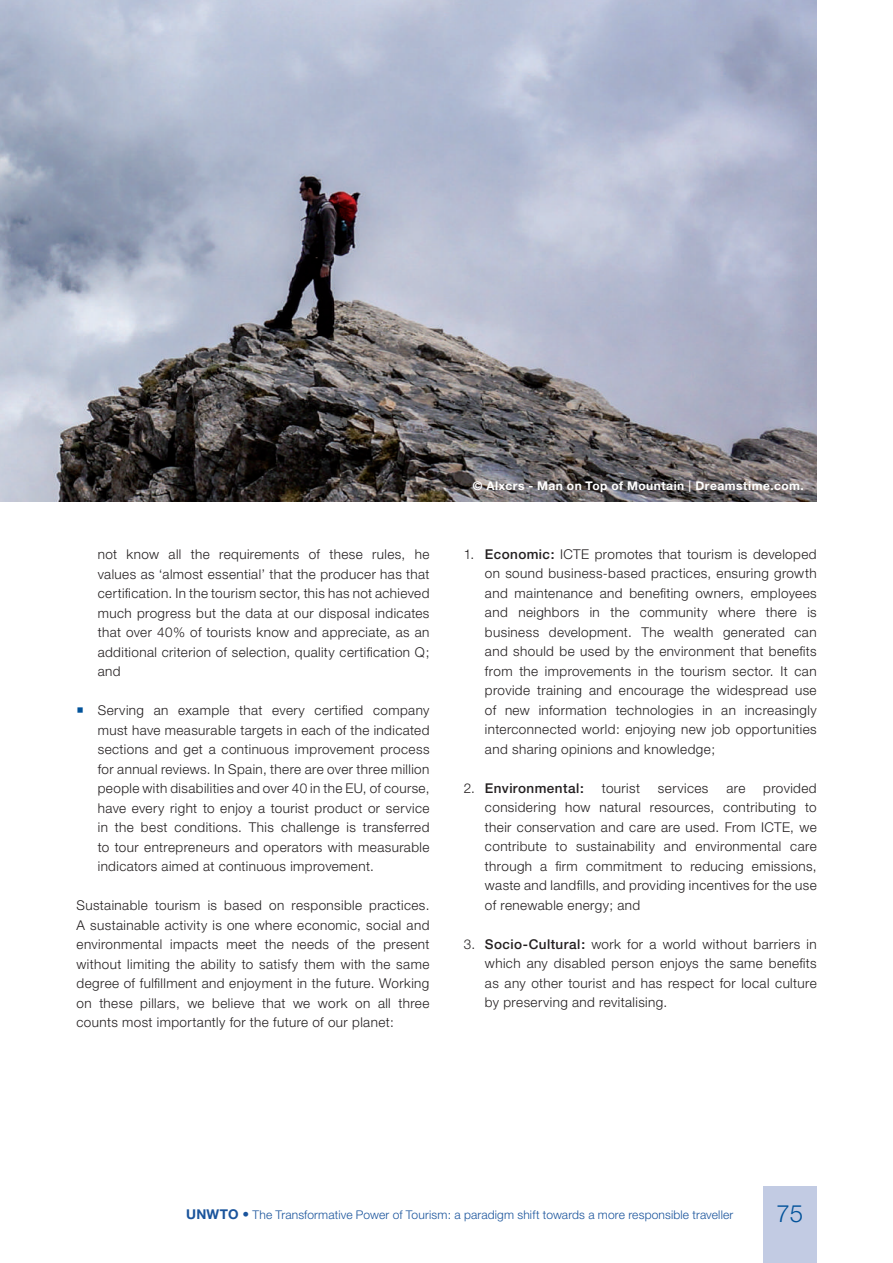
<style>
.page{position:relative;width:893px;height:1263px;background:#fff}
.page>*{position:absolute;margin:0;border:0;box-sizing:border-box;transform-origin:0 0}
.t1{font:300 24px "Helvetica Neue";color:#01529a}
.t2{font:300 13.5px/19.5px "Helvetica Neue";letter-spacing:.03em;color:#231f20;text-align:justify}
.t3{font:500 13.5px "Helvetica Neue";letter-spacing:.03em;color:#231f20}
.t4{font:300 12px "Helvetica Neue";letter-spacing:.015em;color:#1a549c}
.t5{font:700 12px "Helvetica Neue";letter-spacing:.045em;color:#fff}
.s1{color:#01529a}
.s2{font-family:"Museo Sans 500";font-weight:400}
.s3{font-weight:500}
.s4{font-weight:300}
.s5{font-weight:700;font-size:13.5px}
</style>
<div class="page">
<div style="left:763px;top:1186px;width:53px;height:77px;background:#c2cbe3"></div>
<img style="left:0;top:0;width:816px;height:502px">
<p class="t2" style="left:98px;top:544px;width:333px">not know all the requirements of these rules, he values as ‘almost essential’ that the producer has that certification. In the tourism sector, this has not achieved much progress but the data at our disposal indicates that over 40% of tourists know and appreciate, as an additional criterion of selection, quality certification Q; and</p>
<p class="t2" style="left:98px;top:700px;width:333px;text-indent:-21px"><span class="s1">○</span> Serving an example that every certified company must have measurable targets in each of the indicated sections and get a continuous improvement process for annual reviews. In Spain, there are over three million people with disabilities and over 40 in the EU, of course, have every right to enjoy a tourist product or service in the best conditions. This challenge is transferred to tour entrepreneurs and operators with measurable indicators aimed at continuous improvement.</p>
<p class="t2" style="left:77px;top:895px;width:354px">Sustainable tourism is based on responsible practices.<br>A sustainable activity is one where economic, social and environmental impacts meet the needs of the present without limiting the ability to satisfy them with the same degree of fulfillment and enjoyment in the future. Working on these pillars, we believe that we work on all three counts most importantly for the future of our planet:</p>
<p class="t5" style="left:473px;top:479px;width:332px">© Alxcrs - Man on Top of Mountain <span class="s2">|</span> Dreamstime.com.</p>
<p class="t2" style="left:485px;top:544px;width:333px;text-indent:-21px">1. <span class="s3">Economic:</span> ICTE promotes that tourism is developed on sound business-based practices, ensuring growth and maintenance and benefiting owners, employees and neighbors in the community where there is business development. The wealth generated can and should be used by the environment that benefits from the improvements in the tourism sector. It can provide training and encourage the widespread use of new information technologies in an increasingly interconnected world: enjoying new job opportunities and sharing opinions and knowledge;</p>
<p class="t3" style="left:464px;top:780px;width:122px"><span class="s4">2.</span> Environmental:</p>
<p class="t2" style="left:602px;top:778px;width:40px">tourist</p>
<p class="t2" style="left:658px;top:778px;width:52px">services</p>
<p class="t2" style="left:726px;top:778px;width:20px">are</p>
<p class="t2" style="left:485px;top:778px;width:333px;text-indent:278px">provided considering how natural resources, contributing to their conservation and care are used. From ICTE, we contribute to sustainability and environmental care through a firm commitment to reducing emissions, waste and landfills, and providing incentives for the use of renewable energy; and</p>
<p class="t2" style="left:485px;top:934px;width:333px;text-indent:-21px">3. <span class="s3">Socio-Cultural:</span> work for a world without barriers in which any disabled person enjoys the same benefits as any other tourist and has respect for local culture by preserving and revitalising.</p>
<p class="t4" style="left:186px;top:1207px;width:549px"><span class="s5">UNWTO •</span> The Transformative Power of Tourism: a paradigm shift towards a more responsible traveller</p>
<h1 class="t1" style="left:776px;top:1199px;width:28px">75</h1>
</div>
